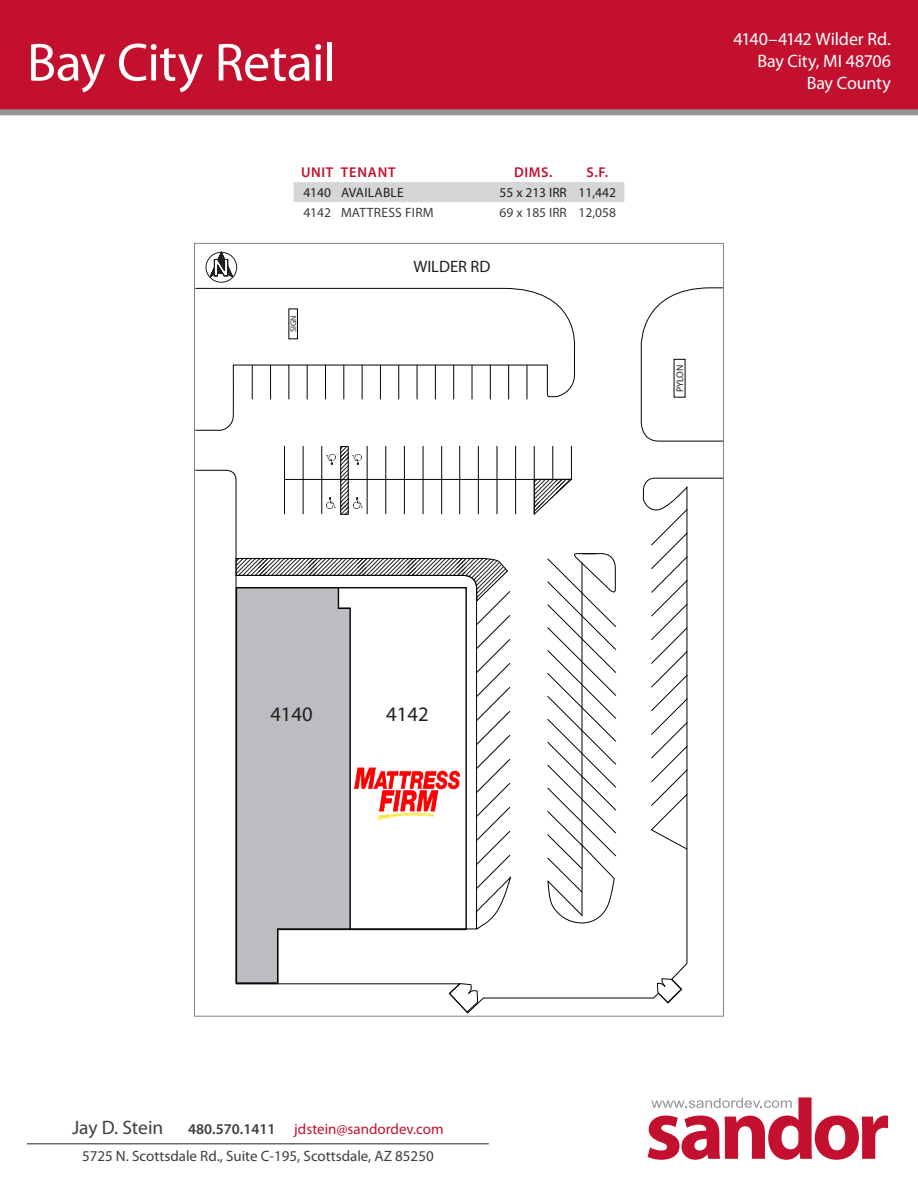
<style>
.page{position:relative;width:918px;height:1188px;background:#fff}
.page>*{position:absolute;margin:0;border:0;box-sizing:border-box;transform-origin:0 0}
.t1{font:54px "Myriad Pro";letter-spacing:-.015em;color:#fff}
.t2{font:20.7px "Myriad Pro";color:#231f20}
.t3{font:19.5px "Myriad Pro";color:#3e3e3f}
.t4{font:18px/21.6px "Myriad Pro";letter-spacing:-.01em;color:#fff;text-align:right}
.t5{font:16.5px "Myriad Pro";color:#231f20}
.t6{font:15px/26.7px "Myriad Pro";color:#3e3e3f}
.t7{font:600 14.25px "Myriad Pro";letter-spacing:.04em;color:#c3102f}
.t8{font:13.5px "Myriad Pro";color:#231f20}
.t9{font:13.5px "Myriad Pro";color:#3e3e3f}
.t10{font:13.5px "Myriad Pro";letter-spacing:.02em;color:#3e3e3f}
.t11{font:13.5px "Myriad Pro";letter-spacing:.02em;color:#231f20}
.t12{font:9.6px "Myriad Pro";letter-spacing:-.01em;color:#231f20}
.t13{font:8.25px "Myriad Pro";color:#231f20}
.s1{font-weight:600}
.s2{color:#c3102f}
</style>
<div class="page">
<svg style="left:648px;top:1097px;width:240px;height:63px"></svg>
<div style="left:0;top:0;width:918px;height:110px;background:#c3102f"></div>
<div style="left:0;top:109px;width:918px;height:6px;background:#939598"></div>
<hr style="left:27px;top:1143px;width:462px;height:1px;background:#231f20">
<svg style="left:196px;top:288px;width:380px;height:143px"></svg>
<svg style="left:640px;top:287px;width:82px;height:155px"></svg>
<svg style="left:196px;top:470px;width:526px;height:544px"></svg>
<svg style="left:352px;top:930px;width:115px;height:54px"></svg>
<svg style="left:449px;top:958px;width:29px;height:55px"></svg>
<svg style="left:657px;top:960px;width:25px;height:43px"></svg>
<svg style="left:235px;top:586px;width:117px;height:398px"></svg>
<svg style="left:547px;top:553px;width:69px;height:370px"></svg>
<svg style="left:236px;top:558px;width:275px;height:372px"></svg>
<svg style="left:284px;top:446px;width:288px;height:69px"></svg>
<img style="left:354px;top:768px;width:107px;height:52px">
<svg style="left:206px;top:252px;width:31px;height:30px"></svg>
<svg style="left:210px;top:251px;width:23px;height:28px"></svg>
<div style="left:289px;top:309px;width:8px;height:30px;background:#fff"></div>
<div style="left:289px;top:309px;width:9px;height:30px;border:1px solid #050504"></div>
<div style="left:674px;top:359px;width:11px;height:38px;background:#fff"></div>
<div style="left:294px;top:182px;width:330px;height:20px;background:#d5d6d8"></div>
<h1 class="t1" style="left:27px;top:29px;width:311px">Bay City Retail</h1>
<p class="t7" style="left:301px;top:163px;width:34px">UNIT</p>
<p class="t7" style="left:341px;top:163px;width:56px">TENANT</p>
<p class="t7" style="left:514px;top:163px;width:40px">DIMS.</p>
<p class="t7" style="left:586px;top:163px;width:23px">S.F.</p>
<p class="t8" style="left:303px;top:184px;width:29px">4140</p>
<p class="t11" style="left:341px;top:184px;width:64px">AVAILABLE</p>
<p class="t8" style="left:500px;top:184px;width:69px">55 x 213 IRR</p>
<p class="t8" style="left:579px;top:184px;width:39px">11,442</p>
<p class="t9" style="left:303px;top:204px;width:29px">4142</p>
<p class="t10" style="left:341px;top:204px;width:94px">MATTRESS FIRM</p>
<p class="t9" style="left:500px;top:204px;width:69px">69 x 185 IRR</p>
<p class="t9" style="left:579px;top:204px;width:39px">12,058</p>
<p class="t13" style="left:288px;top:332px;width:18px;rotate:-90deg">SIGN</p>
<p class="t5" style="left:413px;top:256px;width:79px">WILDER RD</p>
<p class="t4" style="left:734px;top:28px;width:159px">4140–4142 Wilder Rd.<br>Bay City, MI 48706</p>
<p class="t4" style="left:807px;top:71px;width:86px">Bay County</p>
<p class="t12" style="left:674px;top:392px;width:29px;rotate:-90deg">PYLON</p>
<p class="t2" style="left:270px;top:701px;width:44px">4140</p>
<p class="t2" style="left:386px;top:701px;width:44px">4142</p>
<h3 class="t3" style="left:72px;top:1116px;width:93px">Jay D. Stein</h3>
<p class="t6" style="left:82px;top:1116px;width:363px;text-indent:106px"><span class="s1">480.570.1411</span> <span class="s2">jdstein@sandordev.com<br></span>5725 N. Scottsdale Rd., Suite C-195, Scottsdale, AZ 85250</p>
</div>
